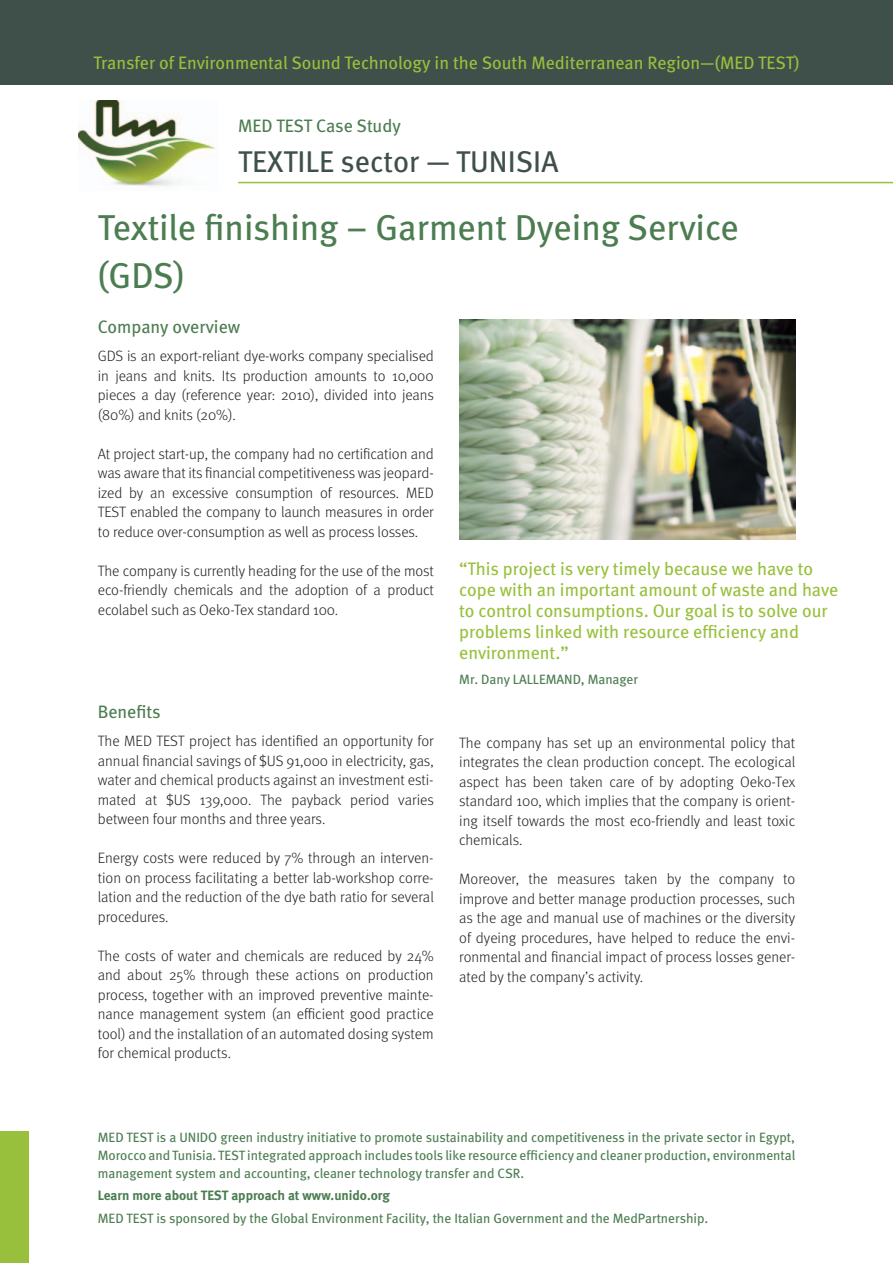
<style>
.page{position:relative;width:893px;height:1263px;background:#fff}
.page>*{position:absolute;margin:0;border:0;box-sizing:border-box;transform-origin:0 0}
.t1{font:36px/48px "Meta";color:#4c7d51}
.t2{font:30px "Meta";color:#3f4f49}
.t3{font:18px/21px "Meta";color:#98c03c}
.t4{font:18px "Meta";color:#4c7d51}
.t5{font:300 15px/19.5px "Meta OT";letter-spacing:-.005em;color:#231f20;text-align:justify}
.t6{font:13.5px/18px "Meta";color:#4c7d51;text-align:justify}
.t7{font:700 13.5px "Meta";color:#4c7d51}
</style>
<div class="page">
<div style="left:0;top:0;width:893px;height:84px;background:#3f4f49"></div>
<div style="left:0;top:1132px;width:29px;height:131px;background:#98c03c"></div>
<img style="left:79px;top:101px;width:137px;height:85px">
<hr style="left:238px;top:182px;width:655px;height:1px;background:#98c03c">
<img style="left:459px;top:320px;width:337px;height:219px">
<p class="t3" style="left:94px;top:52px;width:707px">Transfer of Environmental Sound Technology in the South Mediterranean Region—(MED TEST)</p>
<p class="t4" style="left:238px;top:115px;width:164px">MED TEST Case Study</p>
<h2 class="t2" style="left:238px;top:144px;width:322px">TEXTILE sector — TUNISIA</h2>
<h1 class="t1" style="left:98px;top:204px;width:643px">Textile finishing – Garment Dyeing Service (GDS)</h1>
<p class="t4" style="left:98px;top:317px;width:144px">Company overview</p>
<p class="t5" style="left:98px;top:347px;width:338px">GDS is an export-reliant dye-works company specialised in jeans and knits. Its production amounts to 10,000 pieces a day (reference year: 2010), divided into jeans (80%) and knits (20%).</p>
<p class="t5" style="left:98px;top:444px;width:338px">At project start-up, the company had no certification and was aware that its financial competitiveness was jeopard&shy;ized by an excessive consumption of resources. MED TEST enabled the company to launch measures in order to reduce over-consumption as well as process losses.</p>
<p class="t5" style="left:98px;top:561px;width:338px">The company is currently heading for the use of the most eco-friendly chemicals and the adoption of a product ecolabel such as Oeko-Tex standard 100.</p>
<p class="t4" style="left:98px;top:701px;width:64px">Benefits</p>
<p class="t5" style="left:98px;top:731px;width:338px">The MED TEST project has identified an opportunity for annual financial savings of $US 91,000 in electricity, gas, water and chemical products against an investment esti&shy;mated at $US 139,000. The payback period varies between four months and three years.</p>
<p class="t5" style="left:98px;top:848px;width:338px">Energy costs were reduced by 7% through an interven&shy;tion on process facilitating a better lab-workshop corre&shy;lation and the reduction of the dye bath ratio for several procedures.</p>
<p class="t5" style="left:98px;top:946px;width:337px">The costs of water and chemicals are reduced by 24% and about 25% through these actions on production process, together with an improved preventive mainte&shy;nance management system (an efficient good practice tool) and the installation of an automated dosing system for chemical products.</p>
<p class="t3" style="left:459px;top:558px;width:381px">“This project is very timely because we have to cope with an important amount of waste and have to control consumptions. Our goal is to solve our problems linked with resource efficiency and environment.”</p>
<p class="t6" style="left:459px;top:670px;width:180px">Mr. Dany LALLEMAND, Manager</p>
<p class="t5" style="left:459px;top:733px;width:338px">The company has set up an environmental policy that integrates the clean production concept. The ecological aspect has been taken care of by adopting Oeko-Tex standard 100, which implies that the company is orient&shy;ing itself towards the most eco-friendly and least toxic chemicals.</p>
<p class="t5" style="left:459px;top:869px;width:338px">Moreover, the measures taken by the company to improve and better manage production processes, such as the age and manual use of machines or the diversity of dyeing procedures, have helped to reduce the envi&shy;ronmental and financial impact of process losses gener&shy;ated by the company’s activity.</p>
<p class="t6" style="left:98px;top:1128px;width:699px">MED TEST is a UNIDO green industry initiative to promote sustainability and competitiveness in the private sector in Egypt, Morocco and Tunisia. TEST integrated approach includes tools like resource efficiency and cleaner production, environmental management system and accounting, cleaner technology transfer and CSR.</p>
<p class="t7" style="left:98px;top:1188px;width:293px">Learn more about TEST approach at www.unido.org</p>
<p class="t6" style="left:98px;top:1209px;width:612px">MED TEST is sponsored by the Global Environment Facility, the Italian Government and the MedPartnership.</p>
</div>
